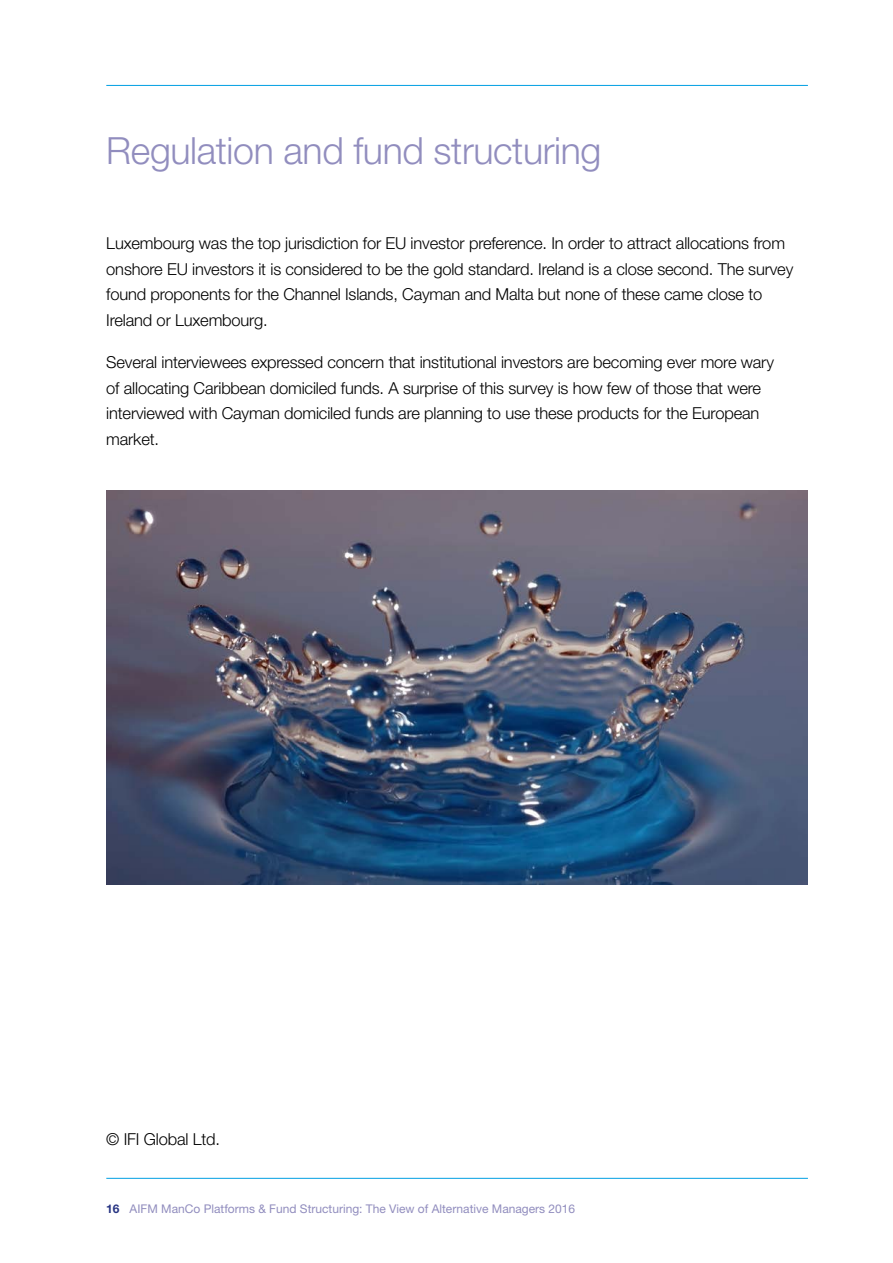
<style>
.page{position:relative;width:893px;height:1263px;background:#fff}
.page>*{position:absolute;margin:0;border:0;box-sizing:border-box;transform-origin:0 0}
.t1{font:300 37.5px "Helvetica Neue";letter-spacing:-.01em;color:#918dbe}
.t2{font:300 16.5px/25.5px "Helvetica Neue";letter-spacing:-.01em;color:#000}
.t3{font:12px "Helvetica Neue";color:#918dbe}
.s1{font-weight:700;color:#283583}
</style>
<div class="page">
<hr style="left:106px;top:1178px;width:702px;height:1px;background:#009fe3">
<hr style="left:106px;top:85px;width:702px;height:1px;background:#009fe3">
<img style="left:106px;top:490px;width:702px;height:394px">
<h1 class="t1" style="left:106px;top:127px;width:497px">Regulation and fund structuring</h1>
<p class="t2" style="left:106px;top:230px;width:688px">Luxembourg was the top jurisdiction for EU investor preference. In order to attract allocations from onshore EU investors it is considered to be the gold standard. Ireland is a close second. The survey found proponents for the Channel Islands, Cayman and Malta but none of these came close to Ireland or Luxembourg.</p>
<p class="t2" style="left:106px;top:349px;width:669px">Several interviewees expressed concern that institutional investors are becoming ever more wary of allocating Caribbean domiciled funds. A surprise of this survey is how few of those that were interviewed with Cayman domiciled funds are planning to use these products for the European market.</p>
<p class="t2" style="left:106px;top:1126px;width:115px">© IFI Global Ltd.</p>
<p class="t3" style="left:106px;top:1201px;width:470px"><span class="s1">16</span> AIFM ManCo Platforms &amp; Fund Structuring: The View of Alternative Managers 2016</p>
</div>
